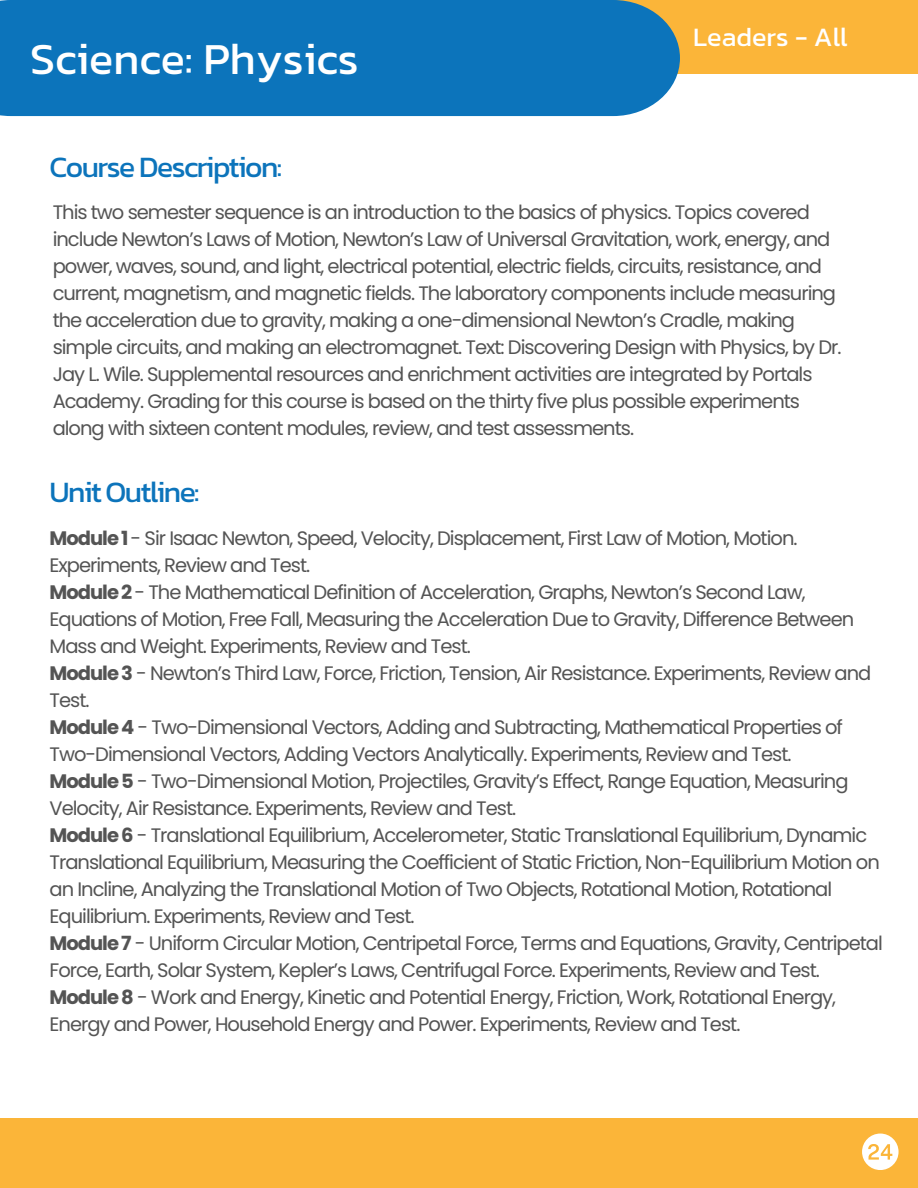
<style>
.page{position:relative;width:918px;height:1188px;background:#fff}
.page>*{position:absolute;margin:0;border:0;box-sizing:border-box;transform-origin:0 0}
.t1{font:45px "Kanit";color:#fff}
.t2{font:30px "Kanit";letter-spacing:-.05em;color:#0c74bb}
.t3{font:27px "Kanit";color:#fff}
.t4{font:19.5px/27px "Poppins";letter-spacing:-.05em;color:#545454}
.s1{font-weight:700}
</style>
<div class="page">
<div style="left:333px;top:0;width:585px;height:74px;background:#fbb539"></div>
<div style="left:0;top:0;width:680px;height:116px;background:#0c74bb"></div>
<div style="left:0;top:1118px;width:918px;height:70px;background:#fbb539"></div>
<svg style="left:862px;top:1134px;width:36px;height:36px"></svg>
<h1 class="t1" style="left:30px;top:24px;width:330px">Science: Physics</h1>
<p class="t3" style="left:693px;top:16px;width:156px">Leaders - All</p>
<h3 class="t2" style="left:50px;top:144px;width:234px">Course Description:</h3>
<h2 class="t4" style="left:53px;top:199px;width:791px">This two semester sequence is an introduction to the basics of physics. Topics covered include Newton’s Laws of Motion, Newton’s Law of Universal Gravitation, work, energy, and power, waves, sound, and light, electrical potential, electric fields, circuits, resistance, and current, magnetism, and magnetic fields. The laboratory components include measuring the acceleration due to gravity, making a one-dimensional Newton’s Cradle, making simple circuits, and making an electromagnet. Text: Discovering Design with Physics, by Dr.<br>Jay L. Wile. Supplemental resources and enrichment activities are integrated by Portals Academy. Grading for this course is based on the thirty five plus possible experiments along with sixteen content modules, review, and test assessments.</h2>
<p class="t2" style="left:50px;top:469px;width:152px">Unit Outline:</p>
<h2 class="t4" style="left:50px;top:524px;width:750px"><span class="s1">Module 1</span> - Sir Isaac Newton, Speed, Velocity, Displacement, First Law of Motion, Motion.<br>Experiments, Review and Test.</h2>
<p class="t4" style="left:50px;top:578px;width:806px"><span class="s1">Module 2</span> - The Mathematical Definition of Acceleration, Graphs, Newton’s Second Law,<br>Equations of Motion, Free Fall, Measuring the Acceleration Due to Gravity, Difference Between<br>Mass and Weight. Experiments, Review and Test.</p>
<p class="t4" style="left:50px;top:659px;width:823px"><span class="s1">Module 3</span> - Newton’s Third Law, Force, Friction, Tension, Air Resistance. Experiments, Review and<br>Test.</p>
<p class="t4" style="left:50px;top:713px;width:795px"><span class="s1">Module 4</span> - Two-Dimensional Vectors, Adding and Subtracting, Mathematical Properties of<br>Two-Dimensional Vectors, Adding Vectors Analytically. Experiments, Review and Test.</p>
<p class="t4" style="left:50px;top:767px;width:801px"><span class="s1">Module 5</span> - Two-Dimensional Motion, Projectiles, Gravity’s Effect, Range Equation, Measuring<br>Velocity, Air Resistance. Experiments, Review and Test.</p>
<p class="t4" style="left:50px;top:821px;width:832px"><span class="s1">Module 6</span> - Translational Equilibrium, Accelerometer, Static Translational Equilibrium, Dynamic Translational Equilibrium, Measuring the Coefficient of Static Friction, Non-Equilibrium Motion on an Incline, Analyzing the Translational Motion of Two Objects, Rotational Motion, Rotational Equilibrium. Experiments, Review and Test.</p>
<p class="t4" style="left:50px;top:929px;width:835px"><span class="s1">Module 7</span> - Uniform Circular Motion, Centripetal Force, Terms and Equations, Gravity, Centripetal<br>Force, Earth, Solar System, Kepler’s Laws, Centrifugal Force. Experiments, Review and Test.</p>
<p class="t4" style="left:50px;top:983px;width:788px"><span class="s1">Module 8</span> - Work and Energy, Kinetic and Potential Energy, Friction, Work, Rotational Energy,<br>Energy and Power, Household Energy and Power. Experiments, Review and Test.</p>
</div>
